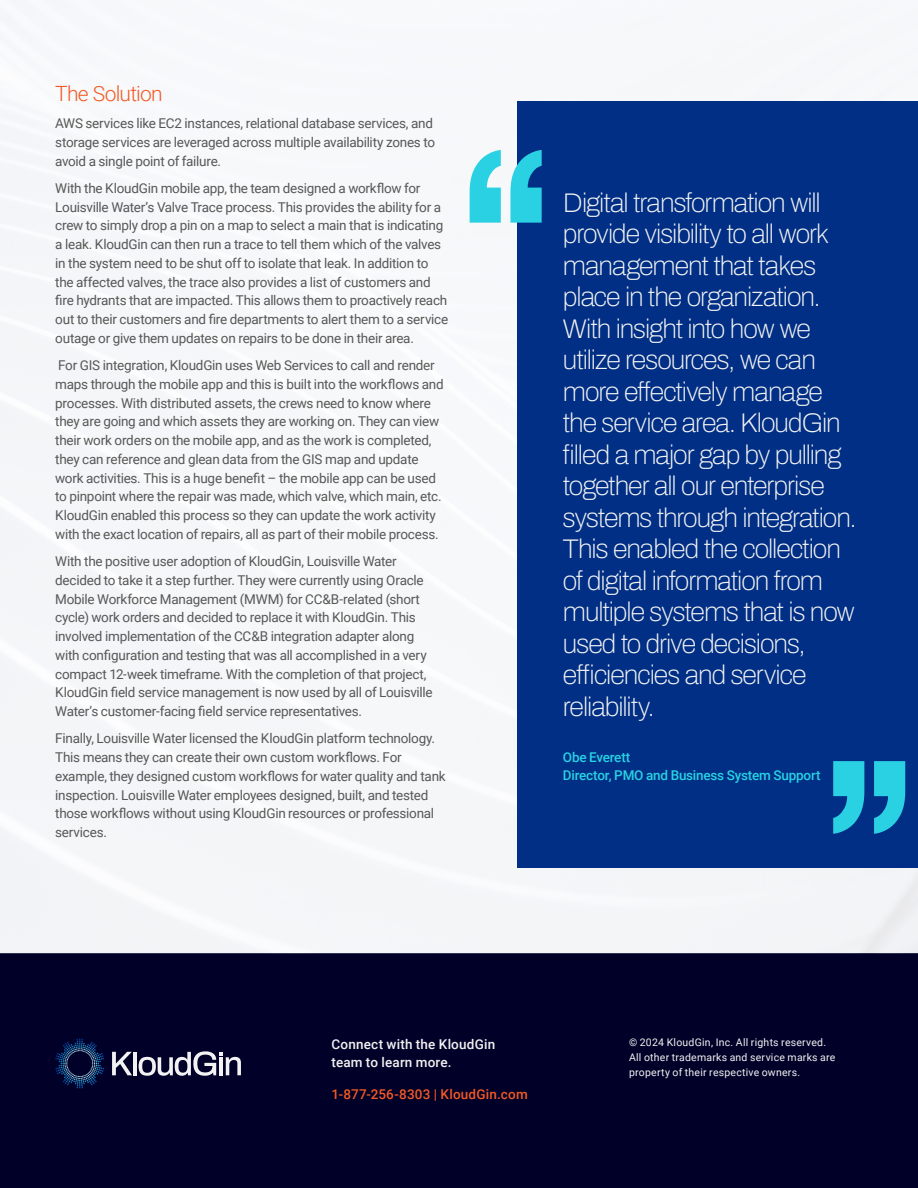
<style>
.page{position:relative;width:918px;height:1188px;background:#fff}
.page>*{position:absolute;margin:0;border:0;box-sizing:border-box;transform-origin:0 0}
.t1{font:600 27px/31.5px "Archivo";letter-spacing:-.035em;color:#f2f2f2}
.t2{font:300 21px "Roboto";letter-spacing:-.035em;color:#f25924}
.t3{font:13.5px/18.8px "Roboto";letter-spacing:-.02em;color:#575756}
.t4{font:500 13.5px/18.8px "Roboto";letter-spacing:-.015em;color:#29d1e3}
.t5{font:500 13.5px/18.8px "Roboto";letter-spacing:.015em;color:#f2f2f2}
.t6{font:500 13.5px "Roboto";letter-spacing:.015em;color:#f25924}
.t7{font:10.5px/15px "Roboto";letter-spacing:.02em;color:#f2f2f2}
</style>
<div class="page">
<div style="left:0;top:954px;width:918px;height:234px;background:#000028"></div>
<svg style="left:65px;top:1039px;width:30px;height:7px"></svg>
<svg style="left:112px;top:1052px;width:20px;height:23px"></svg>
<hr style="left:133px;top:1052px;width:4px;height:23px;background:#f2f2f2">
<svg style="left:139px;top:1051px;width:102px;height:25px"></svg>
<div style="left:0;top:0;width:918px;height:954px;background:#f5f7f9"></div>
<div style="left:517px;top:101px;width:401px;height:766px;background:#002f85"></div>
<svg style="left:470px;top:150px;width:72px;height:73px"></svg>
<svg style="left:833px;top:761px;width:72px;height:73px"></svg>
<h2 class="t2" style="left:55px;top:79px;width:109px">The Solution</h2>
<p class="t3" style="left:55px;top:113px;width:381px">AWS services like EC2 instances, relational database services, and storage services are leveraged across multiple availability zones to avoid a single point of failure.</p>
<p class="t3" style="left:55px;top:178px;width:395px">With the KloudGin mobile app, the team designed a workflow for Louisville Water’s Valve Trace process. This provides the ability for a crew to simply drop a pin on a map to select a main that is indicating a leak. KloudGin can then run a trace to tell them which of the valves in the system need to be shut off to isolate that leak. In addition to the affected valves, the trace also provides a list of customers and fire hydrants that are impacted. This allows them to proactively reach out to their customers and fire departments to alert them to a service outage or give them updates on repairs to be done in their area.</p>
<p class="t3" style="left:55px;top:355px;width:390px">For GIS integration, KloudGin uses Web Services to call and render maps through the mobile app and this is built into the workflows and processes. With distributed assets, the crews need to know where they are going and which assets they are working on. They can view their work orders on the mobile app, and as the work is completed, they can reference and glean data from the GIS map and update work activities. This is a huge benefit – the mobile app can be used to pinpoint where the repair was made, which valve, which main, etc.<br>KloudGin enabled this process so they can update the work activity with the exact location of repairs, all as part of their mobile process.</p>
<p class="t3" style="left:55px;top:551px;width:379px">With the positive user adoption of KloudGin, Louisville Water decided to take it a step further. They were currently using Oracle Mobile Workforce Management (MWM) for CC&amp;B-related (short cycle) work orders and decided to replace it with KloudGin. This involved implementation of the CC&amp;B integration adapter along with configuration and testing that was all accomplished in a very compact 12-week timeframe. With the completion of that project, KloudGin field service management is now used by all of Louisville Water’s customer-facing field service representatives.</p>
<p class="t3" style="left:55px;top:729px;width:392px">Finally, Louisville Water licensed the KloudGin platform technology.<br>This means they can create their own custom workflows. For example, they designed custom workflows for water quality and tank inspection. Louisville Water employees designed, built, and tested those workflows without using KloudGin resources or professional services.</p>
<p class="t1" style="left:563px;top:187px;width:295px">Digital transformation will provide visibility to all work management that takes place in the organization.<br>With insight into how we utilize resources, we can more effectively manage the service area. KloudGin filled a major gap by pulling together all our enterprise systems through integration.<br>This enabled the collection of digital information from multiple systems that is now used to drive decisions, efficiencies and service reliability.</p>
<p class="t4" style="left:563px;top:747px;width:259px">Obe Everett<br>Director, PMO and Business System Support</p>
<p class="t5" style="left:332px;top:1034px;width:165px">Connect with the KloudGin team to learn more.</p>
<p class="t6" style="left:332px;top:1085px;width:198px">1-877-256-8303 | KloudGin.com</p>
<p class="t7" style="left:629px;top:1035px;width:208px">© 2024 KloudGin, Inc. All rights reserved.<br>All other trademarks and service marks are property of their respective owners.</p>
</div>
